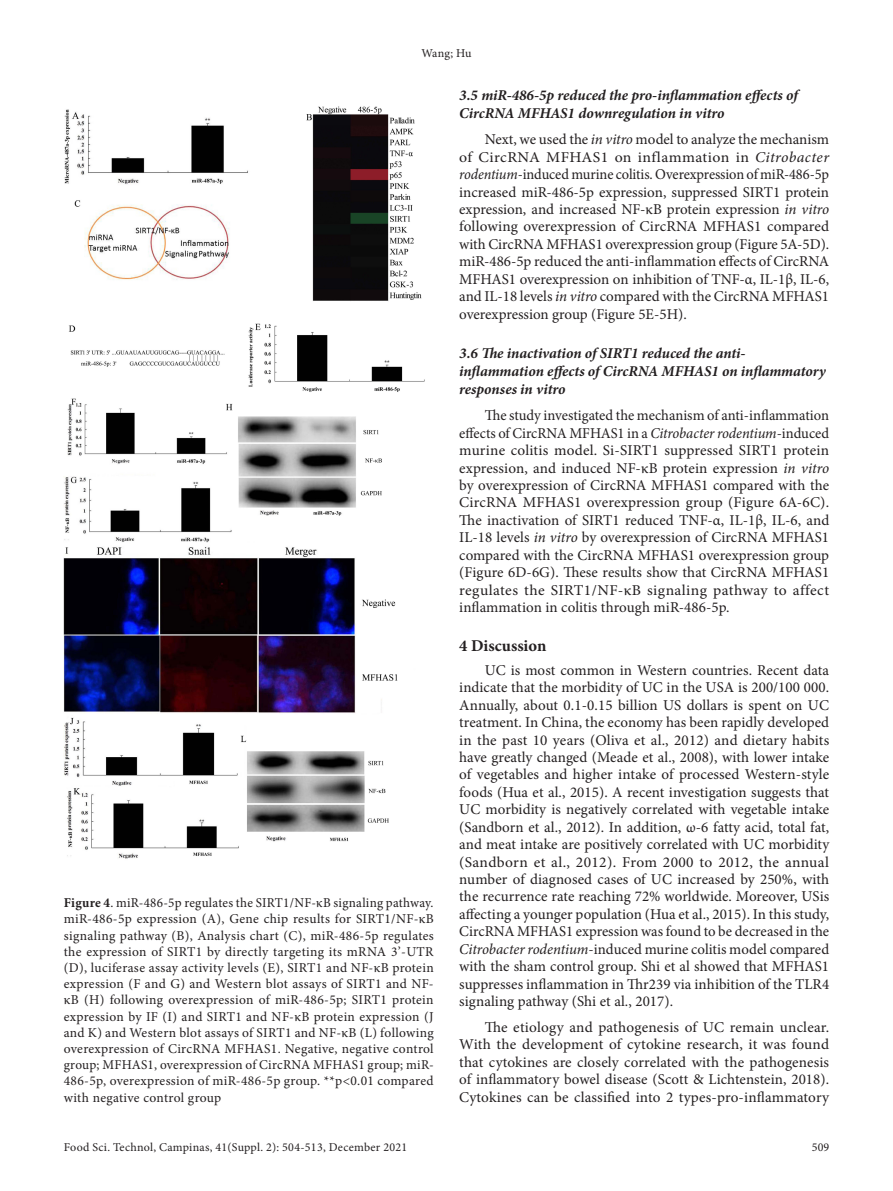
<style>
.page{position:relative;width:893px;height:1191px;background:#fff}
.page>*{position:absolute;margin:0;border:0;box-sizing:border-box;transform-origin:0 0}
.Heading1{font:700 16.5px "Minion Pro";color:#231f20}
.Paragraph{font:15px/17.4px "Minion Pro";letter-spacing:.005em;color:#231f20;text-align:justify}
.Heading2{font:italic 700 15px/18.1px "Minion Pro";letter-spacing:-.005em;color:#231f20}
.FigureCaption{font:13.5px/16.2px "Minion Pro";letter-spacing:.02em;color:#231f20;text-align:justify}
.t1{font:12px "Minion Pro";letter-spacing:.025em;color:#231f20}
.s1{font-weight:700}
.s2{font-style:italic}
</style>
<div class="page">
<img style="left:64px;top:106px;width:361px;height:753px">
<p class="t1" style="left:422px;top:45px;width:51px">Wang; Hu</p>
<p class="FigureCaption" style="left:64px;top:895px;width:371px"><span class="s1">Figure 4</span>. miR-486-5p regulates the SIRT1/NF-κB signaling pathway. miR-486-5p expression (A), Gene chip results for SIRT1/NF-κB signaling pathway (B), Analysis chart (C), miR-486-5p regulates the expression of SIRT1 by directly targeting its mRNA 3’-UTR (D), luciferase assay activity levels (E), SIRT1 and NF-κB protein expression (F and G) and Western blot assays of SIRT1 and NF&shy;κB (H) following overexpression of miR-486-5p; SIRT1 protein expression by IF (I) and SIRT1 and NF-κB protein expression (J and K) and Western blot assays of SIRT1 and NF-κB (L) following overexpression of CircRNA MFHAS1. Negative, negative control group; MFHAS1, overexpression of CircRNA MFHAS1 group; miR-486-5p, overexpression of miR-486-5p group. **p&lt;0.01 compared with negative control group</p>
<p class="t1" style="left:64px;top:1139px;width:345px">Food Sci. Technol, Campinas, 41(Suppl. 2): 504-513, December 2021</p>
<p class="Heading2" style="left:459px;top:86px;width:340px">3.5 miR-486-5p reduced the pro-inflammation effects of<br>CircRNA MFHAS1 downregulation in vitro</p>
<p class="Paragraph" style="left:459px;top:131px;width:371px;text-indent:26px">Next, we used the <span class="s2">in vitro</span> model to analyze the mechanism of CircRNA MFHAS1 on inflammation in <span class="s2">Citrobacter rodentium</span>-induced murine colitis. Overexpression of miR-486-5p increased miR-486-5p expression, suppressed SIRT1 protein expression, and increased NF-κB protein expression <span class="s2">in vitro </span>following overexpression of CircRNA MFHAS1 compared with CircRNA MFHAS1 overexpression group (Figure 5A-5D). miR-486-5p reduced the anti-inflammation effects of CircRNA MFHAS1 overexpression on inhibition of TNF-α, IL-1β, IL-6, and IL-18 levels <span class="s2">in vitro</span> compared with the CircRNA MFHAS1 overexpression group (Figure 5E-5H).</p>
<p class="Heading2" style="left:459px;top:344px;width:368px">3.6 The inactivation of SIRT1 reduced the anti&shy;inflammation effects of CircRNA MFHAS1 on inflammatory responses in vitro</p>
<p class="Paragraph" style="left:459px;top:407px;width:372px;text-indent:26px">The study investigated the mechanism of anti-inflammation effects of CircRNA MFHAS1 in a <span class="s2">Citrobacter rodentium</span>-induced murine colitis model. Si-SIRT1 suppressed SIRT1 protein expression, and induced NF-κB protein expression <span class="s2">in vitro </span>by overexpression of CircRNA MFHAS1 compared with the CircRNA MFHAS1 overexpression group (Figure 6A-6C).<br>The inactivation of SIRT1 reduced TNF-α, IL-1β, IL-6, and IL-18 levels <span class="s2">in vitro</span> by overexpression of CircRNA MFHAS1 compared with the CircRNA MFHAS1 overexpression group (Figure 6D-6G). These results show that CircRNA MFHAS1 regulates the SIRT1/NF-κB signaling pathway to affect inflammation in colitis through miR-486-5p.</p>
<p class="Heading1" style="left:459px;top:636px;width:89px">4 Discussion</p>
<p class="Paragraph" style="left:459px;top:661px;width:372px;text-indent:26px">UC is most common in Western countries. Recent data indicate that the morbidity of UC in the USA is 200/100 000.<br>Annually, about 0.1-0.15 billion US dollars is spent on UC treatment. In China, the economy has been rapidly developed in the past 10 years (Oliva et al., 2012) and dietary habits have greatly changed (Meade et al., 2008), with lower intake of vegetables and higher intake of processed Western-style foods (Hua et al., 2015). A recent investigation suggests that UC morbidity is negatively correlated with vegetable intake (Sandborn et al., 2012). In addition, ω-6 fatty acid, total fat, and meat intake are positively correlated with UC morbidity (Sandborn et al., 2012). From 2000 to 2012, the annual number of diagnosed cases of UC increased by 250%, with the recurrence rate reaching 72% worldwide. Moreover, USis affecting a younger population (Hua et al., 2015). In this study, CircRNA MFHAS1 expression was found to be decreased in the <span class="s2">Citrobacter rodentium</span>-induced murine colitis model compared with the sham control group. Shi et al showed that MFHAS1 suppresses inflammation in Thr239 via inhibition of the TLR4 signaling pathway (Shi et al., 2017).</p>
<p class="Paragraph" style="left:459px;top:1018px;width:371px;text-indent:26px">The etiology and pathogenesis of UC remain unclear.<br>With the development of cytokine research, it was found that cytokines are closely correlated with the pathogenesis of inflammatory bowel disease (Scott &amp; Lichtenstein, 2018).<br>Cytokines can be classified into 2 types-pro-inflammatory</p>
</div>
